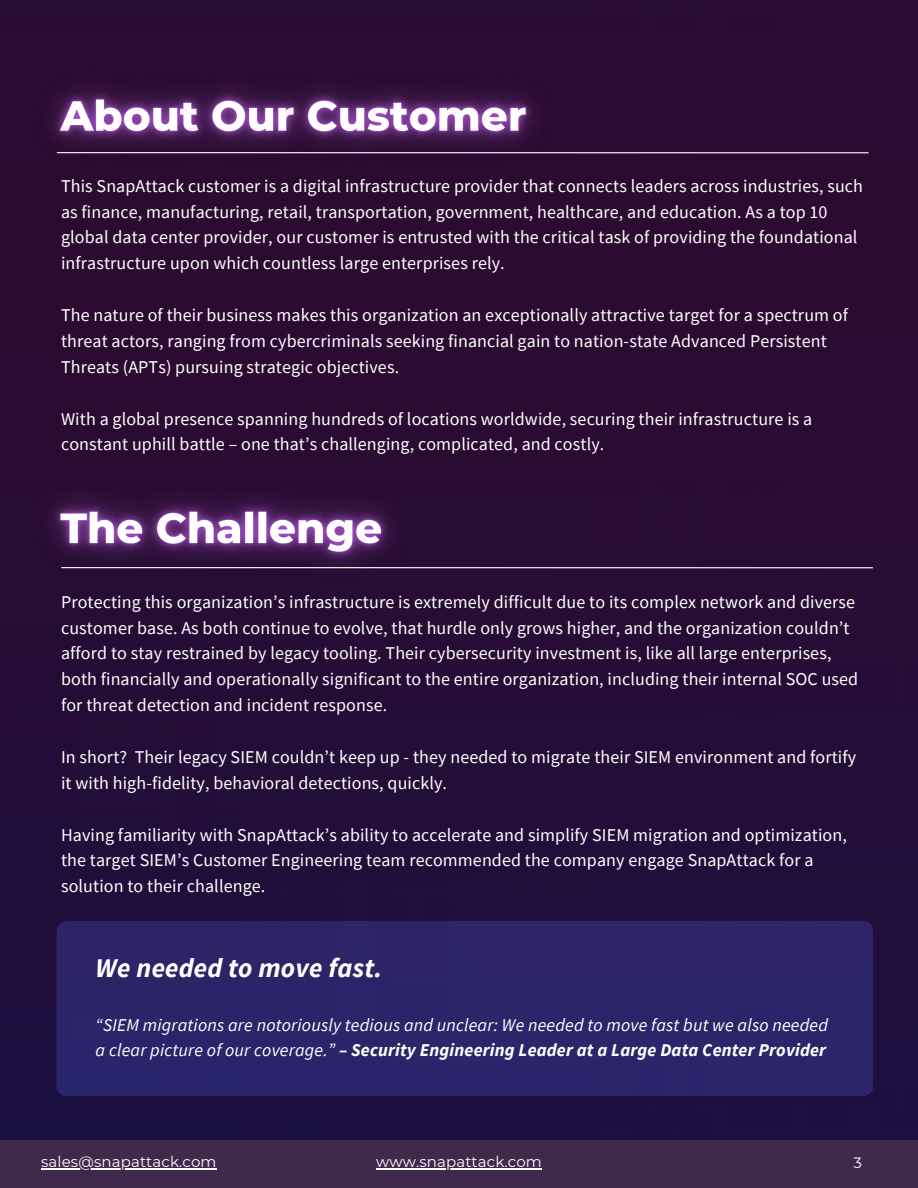
<style>
.page{position:relative;width:918px;height:1188px;background:#fff}
.page>*{position:absolute;margin:0;border:0;box-sizing:border-box;transform-origin:0 0}
.t1{font:italic 700 27px "Source Sans Pro";letter-spacing:.01em;color:#fff}
.t2{font:18px/25.8px "Source Sans Pro";letter-spacing:.005em;color:#fff}
.t3{font:italic 18px/25.8px "Source Sans Pro";letter-spacing:.01em;color:#fff}
.t4{font:15px "Montserrat";letter-spacing:.01em;color:#fff}
.s1{font-weight:700}
</style>
<div class="page">
<img style="left:0;top:0;width:918px;height:1141px">
<img style="left:3px;top:34px;width:581px;height:165px">
<div style="left:0;top:1141px;width:918px;height:47px;background:#3f2a4c"></div>
<hr style="left:57px;top:152px;width:811px;height:1px;background:#fff">
<hr style="left:376px;top:1169px;width:166px;height:1px;background:#fff">
<hr style="left:41px;top:1169px;width:176px;height:1px;background:#fff">
<img style="left:4px;top:446px;width:436px;height:165px">
<hr style="left:62px;top:567px;width:811px;height:1px;background:#fff">
<div style="left:57px;top:921px;width:816px;height:175px;background:#2c2569"></div>
<p class="t2" style="left:61px;top:172px;width:804px">This SnapAttack customer is a digital infrastructure provider that connects leaders across industries, such as finance, manufacturing, retail, transportation, government, healthcare, and education. As a top 10 global data center provider, our customer is entrusted with the critical task of providing the foundational infrastructure upon which countless large enterprises rely.</p>
<p class="t2" style="left:61px;top:302px;width:789px">The nature of their business makes this organization an exceptionally attractive target for a spectrum of threat actors, ranging from cybercriminals seeking financial gain to nation-state Advanced Persistent<br>Threats (APTs) pursuing strategic objectives.</p>
<p class="t2" style="left:61px;top:405px;width:753px">With a global presence spanning hundreds of locations worldwide, securing their infrastructure is a constant uphill battle – one that’s challenging, complicated, and costly.</p>
<p class="t2" style="left:61px;top:588px;width:799px">Protecting this organization’s infrastructure is extremely difficult due to its complex network and diverse customer base. As both continue to evolve, that hurdle only grows higher, and the organization couldn’t afford to stay restrained by legacy tooling. Their cybersecurity investment is, like all large enterprises, both financially and operationally significant to the entire organization, including their internal SOC used for threat detection and incident response.</p>
<p class="t2" style="left:61px;top:744px;width:797px">In short? Their legacy SIEM couldn’t keep up - they needed to migrate their SIEM environment and fortify it with high-fidelity, behavioral detections, quickly.</p>
<p class="t2" style="left:61px;top:821px;width:787px">Having familiarity with SnapAttack’s ability to accelerate and simplify SIEM migration and optimization, the target SIEM’s Customer Engineering team recommended the company engage SnapAttack for a solution to their challenge.</p>
<p class="t1" style="left:96px;top:950px;width:288px">We needed to move fast.</p>
<p class="t3" style="left:96px;top:1011px;width:734px">“SIEM migrations are notoriously tedious and unclear: We needed to move fast but we also needed a clear picture of our coverage.” <span class="s1">– Security Engineering Leader at a Large Data Center Provider</span></p>
<p class="t4" style="left:41px;top:1153px;width:177px">sales@snapattack.com</p>
<p class="t4" style="left:376px;top:1153px;width:167px">www.snapattack.com</p>
<p class="t4" style="left:853px;top:1153px;width:10px">3</p>
</div>
